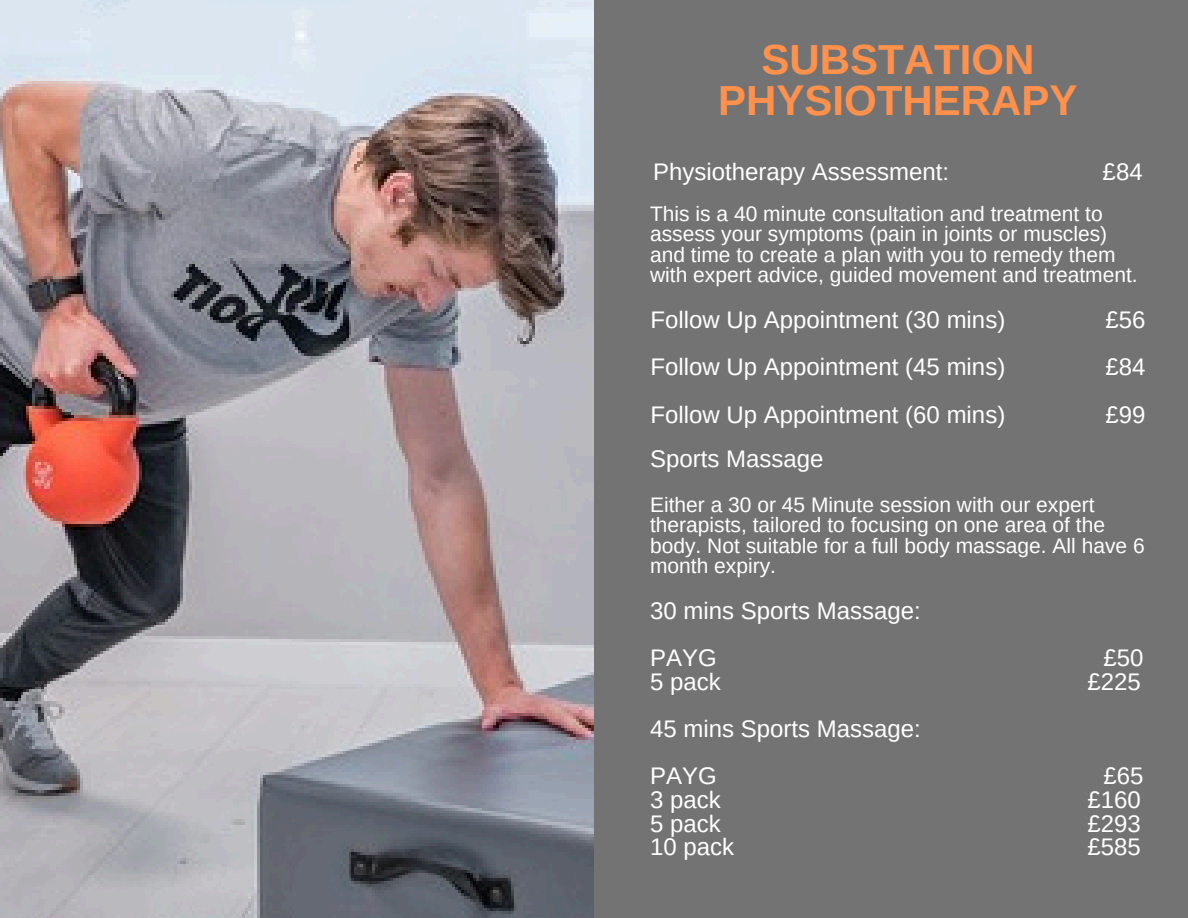
<style>
.page{position:relative;width:1188px;height:918px;background:#737373}
.page>*{position:absolute;margin:0;border:0;box-sizing:border-box;transform-origin:0 0}
.t1{font:700 42px/41.7px "Arimo";color:#ff914d;text-align:center}
.t2{font:24px "Arimo";color:#fff}
.t3{font:21px/20.2px "Arimo";color:#fff}
</style>
<div class="page">
<img style="left:0;top:0;width:594px;height:918px">
<p class="t1" style="left:718px;top:38px;width:361px">SUBSTATION<br>PHYSIOTHERAPY</p>
<h1 class="t2" style="left:653px;top:158px;width:298px">Physiotherapy Assessment:</h1>
<h1 class="t2" style="left:1103px;top:158px;width:42px">£84</h1>
<h2 class="t3" style="left:650px;top:204px;width:489px">This is a 40 minute consultation and treatment to assess your symptoms (pain in joints or muscles) and time to create a plan with you to remedy them with expert advice, guided movement and treatment.</h2>
<p class="t2" style="left:651px;top:306px;width:356px">Follow Up Appointment (30 mins)</p>
<p class="t2" style="left:1105px;top:306px;width:42px">£56</p>
<h2 class="t2" style="left:651px;top:354px;width:356px">Follow Up Appointment (45 mins)</h2>
<h2 class="t2" style="left:1105px;top:354px;width:42px">£84</h2>
<h2 class="t2" style="left:651px;top:401px;width:356px">Follow Up Appointment (60 mins)</h2>
<h2 class="t2" style="left:1105px;top:401px;width:42px">£99</h2>
<h2 class="t2" style="left:650px;top:445px;width:175px">Sports Massage</h2>
<h2 class="t3" style="left:650px;top:495px;width:496px">Either a 30 or 45 Minute session with our expert therapists, tailored to focusing on one area of the body. Not suitable for a full body massage. All have 6 month expiry.</h2>
<p class="t2" style="left:650px;top:597px;width:272px">30 mins Sports Massage:</p>
<h2 class="t2" style="left:650px;top:644px;width:68px">PAYG</h2>
<h2 class="t2" style="left:1103px;top:644px;width:42px">£50</h2>
<h2 class="t2" style="left:650px;top:668px;width:72px">5 pack</h2>
<h2 class="t2" style="left:1087px;top:668px;width:55px">£225</h2>
<h2 class="t2" style="left:650px;top:715px;width:272px">45 mins Sports Massage:</h2>
<h2 class="t2" style="left:650px;top:763px;width:68px">PAYG</h2>
<h2 class="t2" style="left:1103px;top:763px;width:42px">£65</h2>
<h2 class="t2" style="left:650px;top:786px;width:72px">3 pack</h2>
<h2 class="t2" style="left:1087px;top:786px;width:55px">£160</h2>
<h2 class="t2" style="left:650px;top:810px;width:72px">5 pack</h2>
<h2 class="t2" style="left:1087px;top:810px;width:55px">£293</h2>
<h2 class="t2" style="left:650px;top:833px;width:86px">10 pack</h2>
<h2 class="t2" style="left:1087px;top:833px;width:55px">£585</h2>
</div>
